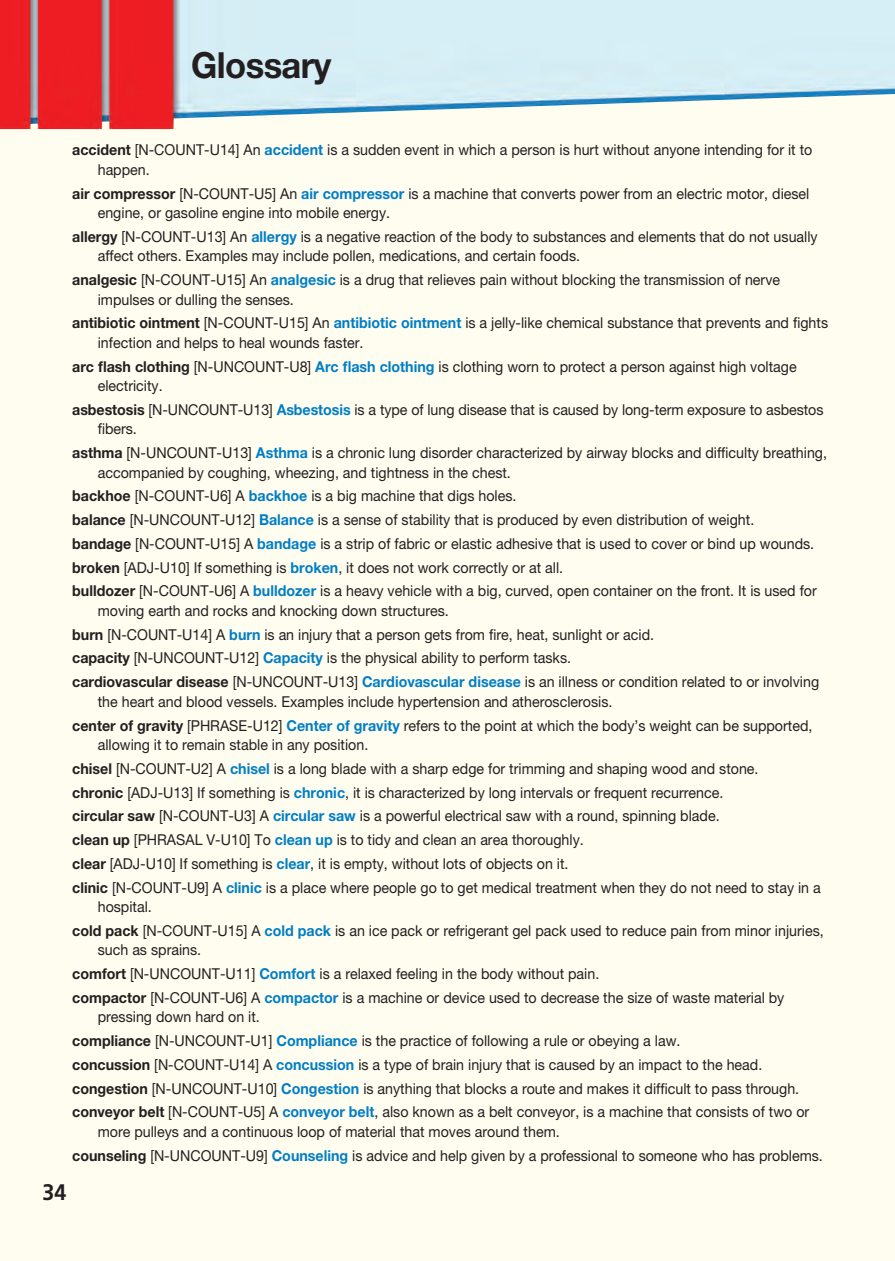
<style>
.page{position:relative;width:895px;height:1261px;background:#fff}
.page>*{position:absolute;margin:0;border:0;box-sizing:border-box;transform-origin:0 0}
.ESP_unit_title_IndSa{font:700 36px "Helvetica Neue LT Std";letter-spacing:-.02em;color:#231f20;scale:.96 1}
.t1{font:700 22.5px "PF Catalog";color:#231f20;scale:.95 1}
.ESP_normal_0_6{font:15px/19.5px "Helvetica Neue LT Std";color:#231f20;scale:.95 1}
.s1{font-weight:700}
.s2{font-weight:700;color:#007ec5}
</style>
<div class="page">
<hr style="left:893px;top:0;width:2px;height:1261px;background:#fffdf0">
<div style="left:0;top:0;width:893px;height:1261px;background:#fffdf0"></div>
<img style="left:0;top:0;width:895px;height:129px">
<p class="ESP_unit_title_IndSa" style="left:191px;top:43px;width:148px">Glossary</p>
<p class="ESP_normal_0_6" style="left:98px;top:140px;width:754px;text-indent:-26px"><span class="s1">accident</span> [N-COUNT-U14] An <span class="s2">accident</span> is a sudden event in which a person is hurt without anyone intending for it to happen.</p>
<p class="ESP_normal_0_6" style="left:98px;top:183px;width:750px;text-indent:-26px"><span class="s1">air compressor</span> [N-COUNT-U5] An <span class="s2">air compressor</span> is a machine that converts power from an electric motor, diesel engine, or gasoline engine into mobile energy.</p>
<p class="ESP_normal_0_6" style="left:98px;top:226px;width:759px;text-indent:-26px"><span class="s1">allergy</span> [N-COUNT-U13] An <span class="s2">allergy</span> is a negative reaction of the body to substances and elements that do not usually affect others. Examples may include pollen, medications, and certain foods.</p>
<p class="ESP_normal_0_6" style="left:98px;top:270px;width:720px;text-indent:-26px"><span class="s1">analgesic</span> [N-COUNT-U15] An <span class="s2">analgesic</span> is a drug that relieves pain without blocking the transmission of nerve impulses or dulling the senses.</p>
<p class="ESP_normal_0_6" style="left:98px;top:313px;width:770px;text-indent:-26px"><span class="s1">antibiotic ointment</span> [N-COUNT-U15] An <span class="s2">antibiotic ointment</span> is a jelly-like chemical substance that prevents and fights infection and helps to heal wounds faster.</p>
<p class="ESP_normal_0_6" style="left:98px;top:356px;width:737px;text-indent:-26px"><span class="s1">arc flash clothing</span> [N-UNCOUNT-U8] <span class="s2">Arc flash clothing</span> is clothing worn to protect a person against high voltage electricity.</p>
<p class="ESP_normal_0_6" style="left:98px;top:399px;width:765px;text-indent:-26px"><span class="s1">asbestosis</span> [N-UNCOUNT-U13] <span class="s2">Asbestosis</span> is a type of lung disease that is caused by long-term exposure to asbestos fibers.</p>
<p class="ESP_normal_0_6" style="left:98px;top:443px;width:769px;text-indent:-26px"><span class="s1">asthma</span> [N-UNCOUNT-U13] <span class="s2">Asthma</span> is a chronic lung disorder characterized by airway blocks and difficulty breathing, accompanied by coughing, wheezing, and tightness in the chest.</p>
<p class="ESP_normal_0_6" style="left:72px;top:486px;width:467px"><span class="s1">backhoe</span> [N-COUNT-U6] A <span class="s2">backhoe</span> is a big machine that digs holes.</p>
<p class="ESP_normal_0_6" style="left:72px;top:510px;width:717px"><span class="s1">balance</span> [N-UNCOUNT-U12] <span class="s2">Balance</span> is a sense of stability that is produced by even distribution of weight.</p>
<p class="ESP_normal_0_6" style="left:72px;top:533px;width:780px"><span class="s1">bandage</span> [N-COUNT-U15] A <span class="s2">bandage</span> is a strip of fabric or elastic adhesive that is used to cover or bind up wounds.</p>
<p class="ESP_normal_0_6" style="left:72px;top:557px;width:516px"><span class="s1">broken</span> [ADJ-U10] If something is <span class="s2">broken</span>, it does not work correctly or at all.</p>
<p class="ESP_normal_0_6" style="left:98px;top:581px;width:758px;text-indent:-26px"><span class="s1">bulldozer</span> [N-COUNT-U6] A <span class="s2">bulldozer</span> is a heavy vehicle with a big, curved, open container on the front. It is used for moving earth and rocks and knocking down structures.</p>
<p class="ESP_normal_0_6" style="left:72px;top:624px;width:611px"><span class="s1">burn</span> [N-COUNT-U14] A <span class="s2">burn</span> is an injury that a person gets from fire, heat, sunlight or acid.</p>
<p class="ESP_normal_0_6" style="left:72px;top:648px;width:524px"><span class="s1">capacity</span> [N-UNCOUNT-U12] <span class="s2">Capacity</span> is the physical ability to perform tasks.</p>
<p class="ESP_normal_0_6" style="left:98px;top:672px;width:761px;text-indent:-26px"><span class="s1">cardiovascular disease</span> [N-UNCOUNT-U13] <span class="s2">Cardiovascular disease</span> is an illness or condition related to or involving the heart and blood vessels. Examples include hypertension and atherosclerosis.</p>
<p class="ESP_normal_0_6" style="left:98px;top:715px;width:754px;text-indent:-26px"><span class="s1">center of gravity</span> [PHRASE-U12] <span class="s2">Center of gravity</span> refers to the point at which the body’s weight can be supported, allowing it to remain stable in any position.</p>
<p class="ESP_normal_0_6" style="left:72px;top:758px;width:721px"><span class="s1">chisel</span> [N-COUNT-U2] A <span class="s2">chisel</span> is a long blade with a sharp edge for trimming and shaping wood and stone.</p>
<p class="ESP_normal_0_6" style="left:72px;top:782px;width:684px"><span class="s1">chronic</span> [ADJ-U13] If something is <span class="s2">chronic</span>, it is characterized by long intervals or frequent recurrence.</p>
<p class="ESP_normal_0_6" style="left:72px;top:806px;width:680px"><span class="s1">circular saw</span> [N-COUNT-U3] A <span class="s2">circular saw</span> is a powerful electrical saw with a round, spinning blade.</p>
<p class="ESP_normal_0_6" style="left:72px;top:829px;width:537px"><span class="s1">clean up</span> [PHRASAL V-U10] To <span class="s2">clean up</span> is to tidy and clean an area thoroughly.</p>
<p class="ESP_normal_0_6" style="left:72px;top:853px;width:521px"><span class="s1">clear</span> [ADJ-U10] If something is <span class="s2">clear</span>, it is empty, without lots of objects on it.</p>
<p class="ESP_normal_0_6" style="left:98px;top:877px;width:762px;text-indent:-26px"><span class="s1">clinic</span> [N-COUNT-U9] A <span class="s2">clinic</span> is a place where people go to get medical treatment when they do not need to stay in a hospital.</p>
<p class="ESP_normal_0_6" style="left:98px;top:920px;width:766px;text-indent:-26px"><span class="s1">cold pack</span> [N-COUNT-U15] A <span class="s2">cold pack</span> is an ice pack or refrigerant gel pack used to reduce pain from minor injuries, such as sprains.</p>
<p class="ESP_normal_0_6" style="left:72px;top:963px;width:554px"><span class="s1">comfort</span> [N-UNCOUNT-U11] <span class="s2">Comfort</span> is a relaxed feeling in the body without pain.</p>
<p class="ESP_normal_0_6" style="left:98px;top:987px;width:724px;text-indent:-26px"><span class="s1">compactor</span> [N-COUNT-U6] A <span class="s2">compactor</span> is a machine or device used to decrease the size of waste material by pressing down hard on it.</p>
<p class="ESP_normal_0_6" style="left:72px;top:1030px;width:639px"><span class="s1">compliance</span> [N-UNCOUNT-U1] <span class="s2">Compliance</span> is the practice of following a rule or obeying a law.</p>
<p class="ESP_normal_0_6" style="left:72px;top:1054px;width:725px"><span class="s1">concussion</span> [N-COUNT-U14] A <span class="s2">concussion</span> is a type of brain injury that is caused by an impact to the head.</p>
<p class="ESP_normal_0_6" style="left:72px;top:1078px;width:764px"><span class="s1">congestion</span> [N-UNCOUNT-U10] <span class="s2">Congestion</span> is anything that blocks a route and makes it difficult to pass through.</p>
<p class="ESP_normal_0_6" style="left:98px;top:1102px;width:750px;text-indent:-26px"><span class="s1">conveyor belt</span> [N-COUNT-U5] A <span class="s2">conveyor belt</span>, also known as a belt conveyor, is a machine that consists of two or more pulleys and a continuous loop of material that moves around them.</p>
<p class="ESP_normal_0_6" style="left:72px;top:1145px;width:789px"><span class="s1">counseling</span> [N-UNCOUNT-U9] <span class="s2">Counseling</span> is advice and help given by a professional to someone who has problems.</p>
<p class="t1" style="left:42px;top:1178px;width:27px">34</p>
</div>
